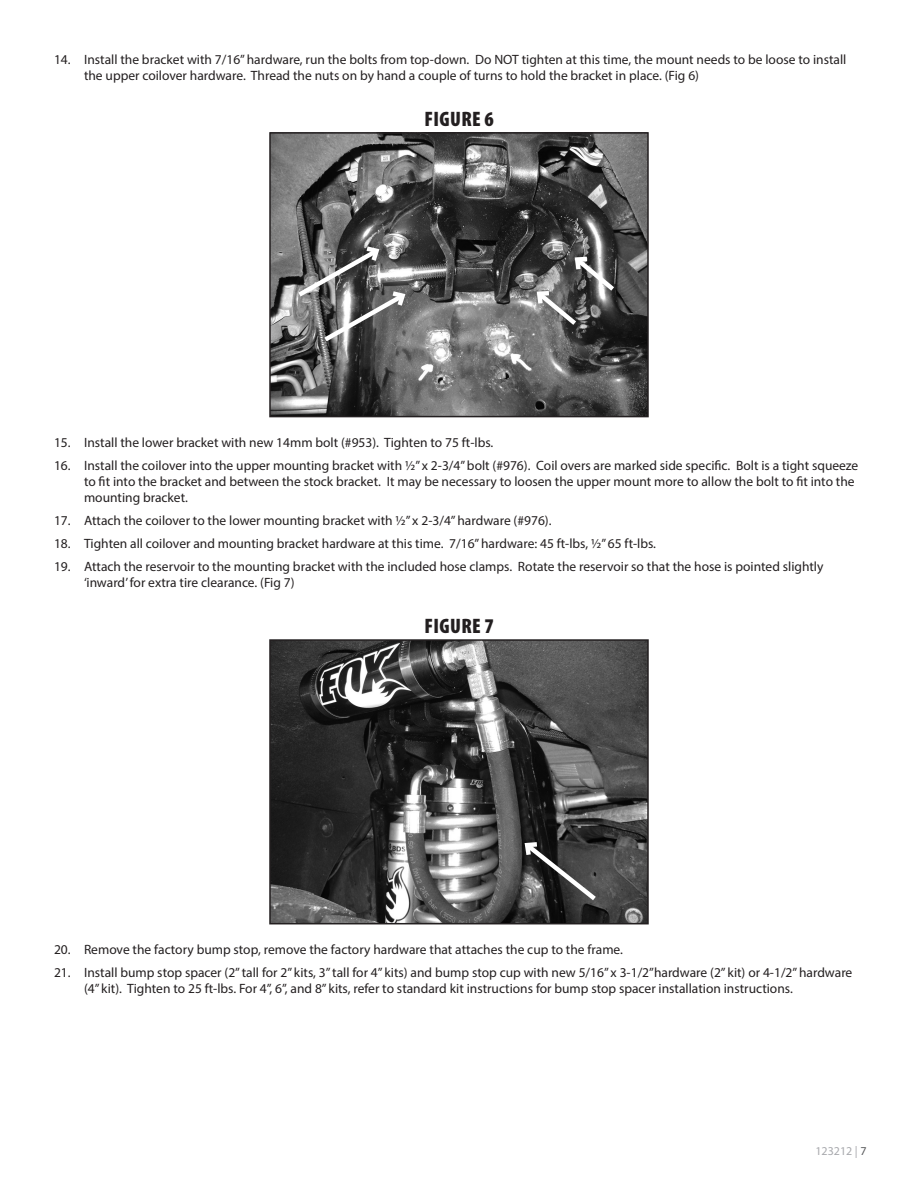
<style>
.page{position:relative;width:918px;height:1188px;background:#fff}
.page>*{position:absolute;margin:0;border:0;box-sizing:border-box;transform-origin:0 0}
.Photo-Caption{font:900 condensed 21px "Myriad Pro";letter-spacing:.02em;color:#231f20}
.t1{font:13.5px/16.2px "Myriad Pro";color:#231f20}
.t2{font:12px "Myriad Pro";color:#a8a9ad}
.s1{color:#57585a}
</style>
<div class="page">
<img style="left:272px;top:135px;width:374px;height:279px">
<div style="left:269px;top:132px;width:380px;height:285px;border:2px solid #231f20"></div>
<img style="left:272px;top:642px;width:374px;height:279px">
<div style="left:269px;top:639px;width:380px;height:285px;border:2px solid #231f20"></div>
<svg style="left:293px;top:243px;width:116px;height:103px;background:#767676"></svg>
<svg style="left:533px;top:253px;width:86px;height:76px;background:#686868"></svg>
<svg style="left:521px;top:839px;width:80px;height:66px;background:#4c4c4c"></svg>
<p class="t1" style="left:84px;top:51px;width:764px;text-indent:-30px">14. Install the bracket with 7/16” hardware, run the bolts from top-down. Do NOT tighten at this time, the mount needs to be loose to install the upper coilover hardware. Thread the nuts on by hand a couple of turns to hold the bracket in place. (Fig 6)</p>
<p class="Photo-Caption" style="left:424px;top:107px;width:71px">FIGURE 6</p>
<p class="t1" style="left:54px;top:434px;width:441px">15. Install the lower bracket with new 14mm bolt (#953). Tighten to 75 ft-lbs.</p>
<p class="t1" style="left:84px;top:457px;width:776px;text-indent:-30px">16. Install the coilover into the upper mounting bracket with ½” x 2-3/4” bolt (#976). Coil overs are marked side specific. Bolt is a tight squeeze to fit into the bracket and between the stock bracket. It may be necessary to loosen the upper mount more to allow the bolt to fit into the mounting bracket.</p>
<p class="t1" style="left:54px;top:513px;width:499px">17. Attach the coilover to the lower mounting bracket with ½” x 2-3/4” hardware (#976).</p>
<p class="t1" style="left:54px;top:535px;width:604px">18. Tighten all coilover and mounting bracket hardware at this time. 7/16” hardware: 45 ft-lbs, ½” 65 ft-lbs.</p>
<p class="t1" style="left:84px;top:558px;width:741px;text-indent:-30px">19. Attach the reservoir to the mounting bracket with the included hose clamps. Rotate the reservoir so that the hose is pointed slightly ‘inward’ for extra tire clearance. (Fig 7)</p>
<p class="Photo-Caption" style="left:424px;top:614px;width:71px">FIGURE 7</p>
<p class="t1" style="left:54px;top:941px;width:571px">20. Remove the factory bump stop, remove the factory hardware that attaches the cup to the frame.</p>
<p class="t1" style="left:84px;top:964px;width:770px;text-indent:-30px">21. Install bump stop spacer (2” tall for 2” kits, 3” tall for 4” kits) and bump stop cup with new 5/16” x 3-1/2”hardware (2” kit) or 4-1/2” hardware (4” kit). Tighten to 25 ft-lbs. For 4”, 6”, and 8” kits, refer to standard kit instructions for bump stop spacer installation instructions.</p>
<p class="t2" style="left:815px;top:1143px;width:53px">123212 | <span class="s1">7</span></p>
</div>
